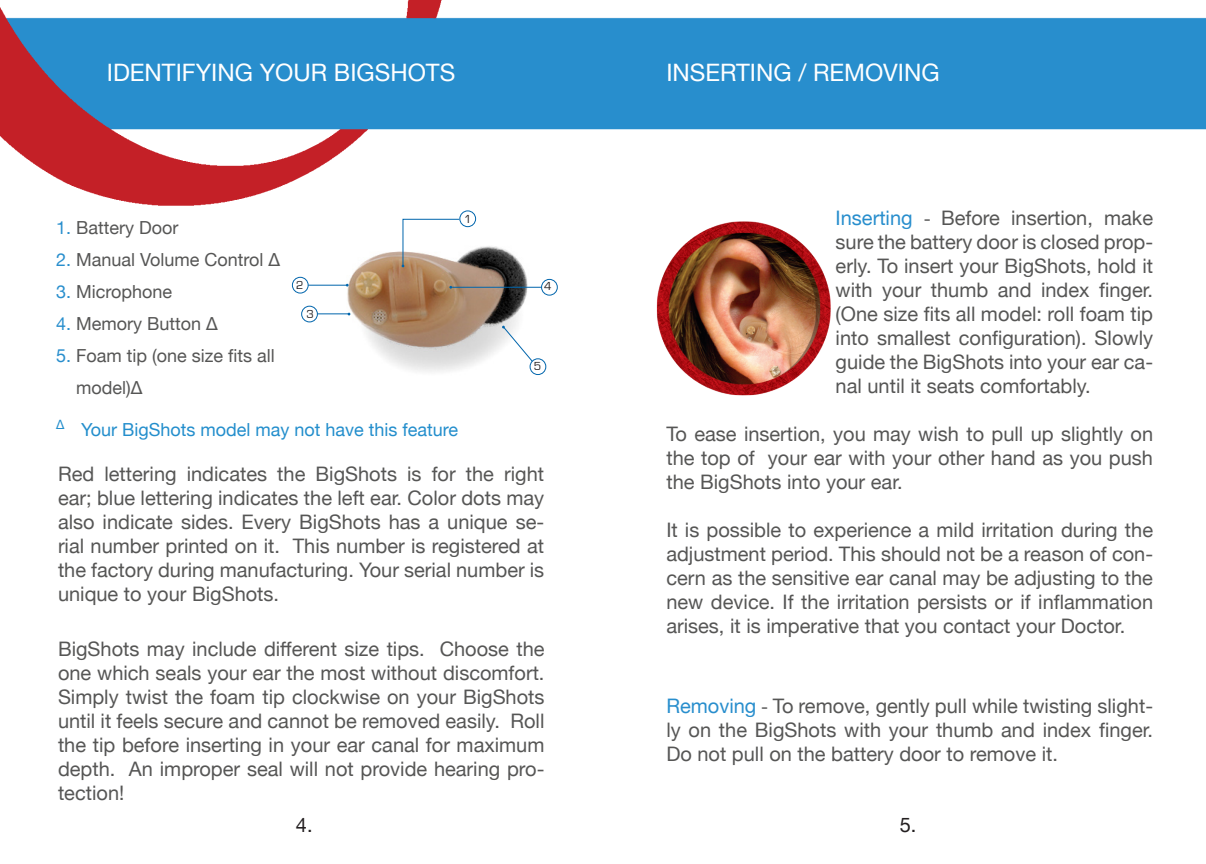
<style>
.page{position:relative;width:1206px;height:864px;background:#fff}
.page>*{position:absolute;margin:0;border:0;box-sizing:border-box;transform-origin:0 0}
.t1{font:24px "Helvetica Neue";color:#fff}
.t2{font:20px/24px "Helvetica Neue";color:#565655;text-align:justify}
.t3{font:20px "Helvetica Neue";color:#231f20}
.t4{font:18px/32px "Helvetica Neue";color:#565655}
.t5{font:18px "Helvetica Neue";color:#238ecc}
.t6{font:12px "Eurostile";color:#231f20}
.s1{color:#288ecd}
.s2{font-size:18px}
</style>
<div class="page">
<img style="left:0;top:0;width:1206px;height:289px">
<img style="left:293px;top:204px;width:274px;height:171px">
<div style="left:542px;top:279px;width:15px;height:16px;background:#fff;border-radius:50%"></div>
<div style="left:541px;top:279px;width:17px;height:17px;border:1px solid #0065ac;border-radius:50%"></div>
<div style="left:460px;top:211px;width:16px;height:16px;background:#fff;border-radius:50%"></div>
<div style="left:459px;top:210px;width:17px;height:17px;border:1px solid #0065ac;border-radius:50%"></div>
<svg style="left:402px;top:218px;width:58px;height:49px"></svg>
<hr style="left:307px;top:285px;width:39px;height:1px;background:#0065ac">
<hr style="left:310px;top:313px;width:39px;height:1px;background:#0065ac">
<div style="left:302px;top:306px;width:15px;height:16px;background:#fff;border-radius:50%"></div>
<div style="left:301px;top:306px;width:17px;height:16px;border:1px solid #0065ac;border-radius:50%"></div>
<hr style="left:452px;top:287px;width:90px;height:1px;background:#0065ac">
<div style="left:292px;top:277px;width:16px;height:16px;background:#fff;border-radius:50%"></div>
<div style="left:292px;top:277px;width:17px;height:17px;border:1px solid #0065ac;border-radius:50%"></div>
<svg style="left:502px;top:326px;width:32px;height:37px"></svg>
<div style="left:530px;top:359px;width:16px;height:16px;background:#fff;border-radius:50%"></div>
<div style="left:530px;top:358px;width:16px;height:17px;border:1px solid #0065ac;border-radius:50%"></div>
<img style="left:595px;top:175px;width:241px;height:221px">
<p class="t1" style="left:107px;top:55px;width:350px">IDENTIFYING YOUR BIGSHOTS</p>
<p class="t4" style="left:56px;top:213px;width:124px"><span class="s1">1.</span> Battery Door</p>
<p class="t4" style="left:56px;top:245px;width:226px"><span class="s1">2.</span> Manual Volume Control ∆</p>
<p class="t4" style="left:56px;top:277px;width:118px"><span class="s1">3.</span> Microphone</p>
<p class="t4" style="left:56px;top:309px;width:163px"><span class="s1">4.</span> Memory Button ∆</p>
<p class="t4" style="left:76px;top:341px;width:200px;text-indent:-20px"><span class="s1">5.</span> Foam tip (one size fits all model)∆</p>
<p class="t6" style="left:464px;top:212px;width:9px">1</p>
<p class="t6" style="left:296px;top:278px;width:9px">2</p>
<p class="t6" style="left:544px;top:280px;width:9px">4</p>
<p class="t6" style="left:307px;top:308px;width:9px">3</p>
<p class="t6" style="left:534px;top:360px;width:9px">5</p>
<p class="t5" style="left:56px;top:417px;width:404px"><sup>∆</sup> Your BigShots model may not have this feature</p>
<p class="t2" style="left:58px;top:463px;width:488px">Red lettering indicates the BigShots is for the right ear; blue lettering indicates the left ear. Color dots may also indicate sides. Every BigShots has a unique se&shy;rial number printed on it. This number is registered at the factory during manufacturing. Your serial number is unique to your BigShots.</p>
<p class="t1" style="left:666px;top:55px;width:275px">INSERTING / REMOVING</p>
<p class="t2" style="left:836px;top:207px;width:319px"><span class="s1">Inserting</span> <span class="s2">-</span> Before insertion, make sure the battery door is closed prop&shy;erly. To insert your BigShots, hold it with your thumb and index finger. (One size fits all model: roll foam tip into smallest configuration). Slowly guide the BigShots into your ear ca&shy;nal until it seats comfortably.</p>
<p class="t2" style="left:666px;top:423px;width:488px">To ease insertion, you may wish to pull up slightly on the top of your ear with your other hand as you push the BigShots into your ear.</p>
<p class="t2" style="left:666px;top:519px;width:488px">It is possible to experience a mild irritation during the adjustment period. This should not be a reason of con&shy;cern as the sensitive ear canal may be adjusting to the new device. If the irritation persists or if inflammation arises, it is imperative that you contact your Doctor.</p>
<p class="t2" style="left:58px;top:638px;width:488px">BigShots may include different size tips. Choose the one which seals your ear the most without discomfort.<br>Simply twist the foam tip clockwise on your BigShots until it feels secure and cannot be removed easily. Roll the tip before inserting in your ear canal for maximum depth. An improper seal will not provide hearing pro&shy;tection!</p>
<p class="t3" style="left:296px;top:810px;width:18px">4.</p>
<p class="t3" style="left:900px;top:810px;width:18px">5.</p>
<p class="t2" style="left:666px;top:695px;width:488px"><span class="s1">Removing</span> <span class="s2">-</span> To remove, gently pull while twisting slight&shy;ly on the BigShots with your thumb and index finger.<br>Do not pull on the battery door to remove it.</p>
</div>
